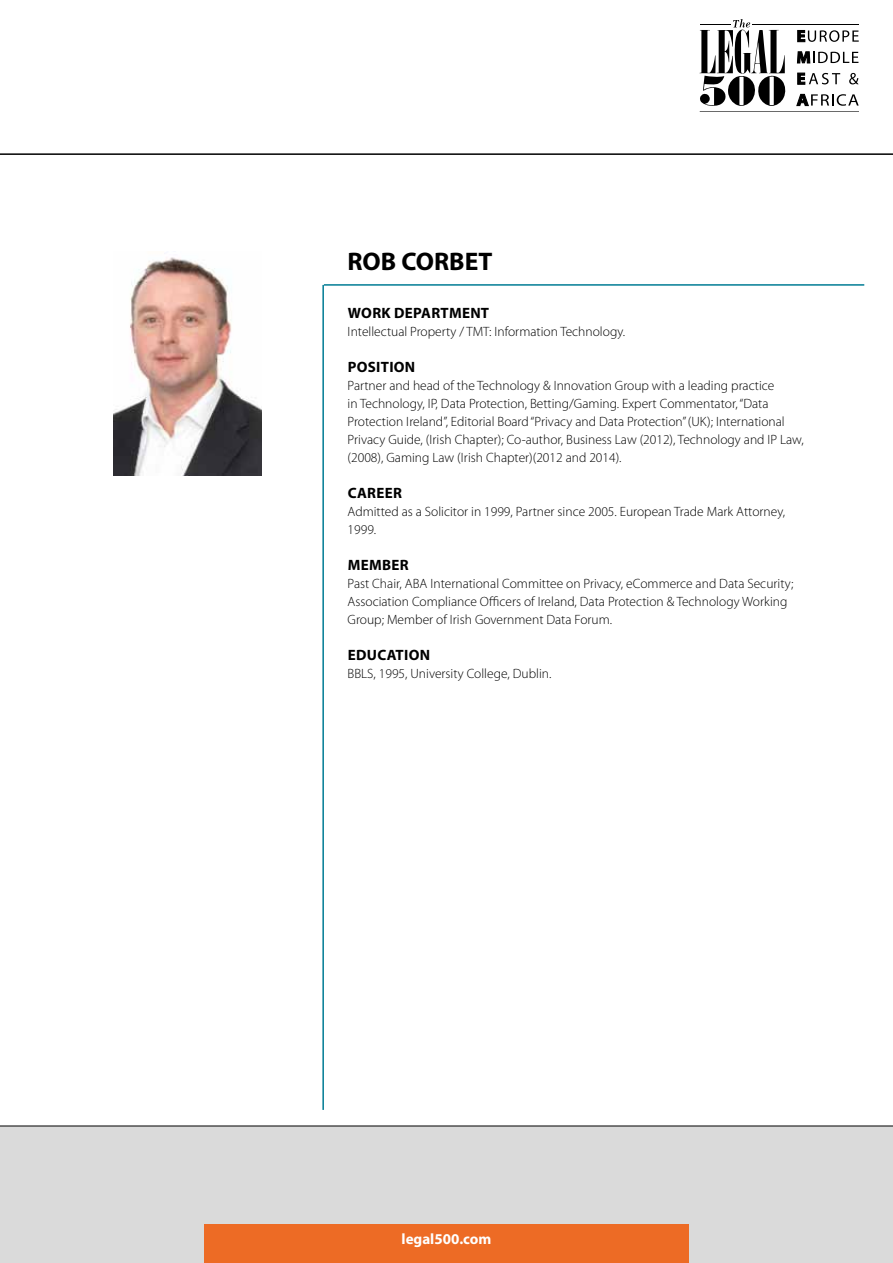
<style>
.page{position:relative;width:893px;height:1263px;background:#fff}
.page>*{position:absolute;margin:0;border:0;box-sizing:border-box;transform-origin:0 0}
.t1{font:700 25.5px "Myriad Pro";color:#000}
.t2{font:700 15px "Myriad Pro";letter-spacing:.02em;color:#000}
.t3{font:700 15px "Myriad Pro";color:#fff}
.t4{font:300 13.5px/18px "Myriad Pro";color:#000}
</style>
<div class="page">
<div style="left:0;top:1126px;width:893px;height:137px;background:#dadada"></div>
<hr style="left:0;top:153px;width:893px;height:2px;background:#000">
<div style="left:204px;top:1225px;width:485px;height:38px;background:#ed6b25"></div>
<svg style="left:699px;top:19px;width:87px;height:87px"></svg>
<hr style="left:700px;top:25px;width:30px;height:1px;background:#000">
<hr style="left:753px;top:25px;width:106px;height:1px;background:#000">
<hr style="left:700px;top:111px;width:159px;height:1px;background:#000">
<svg style="left:797px;top:30px;width:62px;height:13px"></svg>
<svg style="left:797px;top:51px;width:61px;height:13px"></svg>
<svg style="left:797px;top:72px;width:43px;height:13px"></svg>
<svg style="left:849px;top:73px;width:10px;height:11px"></svg>
<svg style="left:796px;top:93px;width:63px;height:14px"></svg>
<hr style="left:322px;top:285px;width:2px;height:825px;background:#007c94">
<hr style="left:324px;top:284px;width:540px;height:2px;background:#007c94">
<img style="left:113px;top:257px;width:149px;height:219px">
<h1 class="t1" style="left:348px;top:245px;width:131px">ROB CORBET</h1>
<p class="t2" style="left:348px;top:303px;width:12px">WOR</p>
<p class="t2" style="left:381px;top:303px;width:61px">K DEPARTME</p>
<p class="t2" style="left:470px;top:303px;width:20px">NT</p>
<p class="t4" style="left:348px;top:323px;width:279px">Intellectual Property / TMT: Information Technology.</p>
<p class="t2" style="left:348px;top:357px;width:37px">POSITIO</p>
<p class="t2" style="left:405px;top:357px;width:12px">N</p>
<p class="t4" style="left:348px;top:377px;width:458px">Partner and head of the Technology &amp; Innovation Group with a leading practice<br>in Technology, IP, Data Protection, Betting/Gaming. Expert Commentator, “Data Protection Ireland”, Editorial Board “Privacy and Data Protection” (UK); International Privacy Guide, (Irish Chapter); Co-author, Business Law (2012), Technology and IP Law, (2008), Gaming Law (Irish Chapter)(2012 and 2014).</p>
<p class="t2" style="left:348px;top:483px;width:29px">CAREER</p>
<p class="t4" style="left:348px;top:503px;width:439px">Admitted as a Solicitor in 1999, Partner since 2005. European Trade Mark Attorney,<br>1999.</p>
<p class="t2" style="left:348px;top:555px;width:12px">MEM</p>
<p class="t2" style="left:382px;top:555px;width:19px">BER</p>
<p class="t4" style="left:348px;top:575px;width:447px">Past Chair, ABA International Committee on Privacy, eCommerce and Data Security;<br>Association Compliance Officers of Ireland, Data Protection &amp; Technology Working<br>Group; Member of Irish Government Data Forum.</p>
<p class="t2" style="left:348px;top:645px;width:84px">EDUCATION</p>
<p class="t4" style="left:348px;top:665px;width:205px">BBLS, 1995, University College, Dublin.</p>
<p class="t3" style="left:402px;top:1229px;width:91px">legal500.com</p>
</div>
